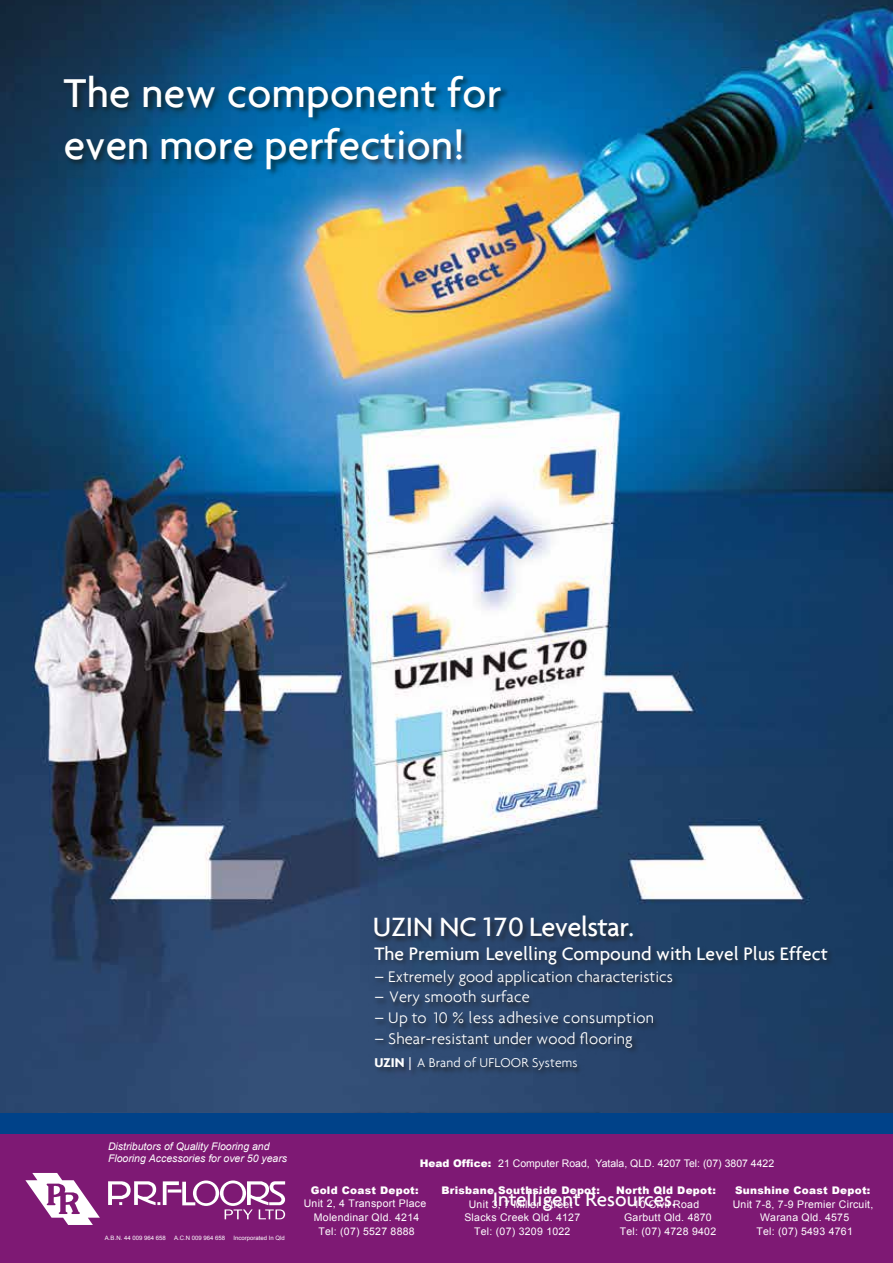
<style>
.page{position:relative;width:893px;height:1263px;background:#fff}
.page>*{position:absolute;margin:0;border:0;box-sizing:border-box;transform-origin:0 0}
.t1{font:500 43.5px/52.2px "Agenda";letter-spacing:.005em;color:#fff}
.t2{font:500 28.5px "Agenda";letter-spacing:-.025em;color:#fff}
.t3{font:500 21px "Agenda";color:#fff}
.t4{font:500 19.5px "Agenda";letter-spacing:.005em;color:#fff}
.t5{font:300 16.5px "Agenda";letter-spacing:.01em;color:#fff}
.t6{font:300 13.65px "Agenda";letter-spacing:.005em;color:#fff}
.t7{font:10.5px/13.5px "Arial";letter-spacing:.025em;color:#fff;text-align:center}
.t8{font:900 10.5px "Arial";letter-spacing:.025em;color:#fff}
.t9{font:italic 10.5px/12px "Arial";color:#fff}
.t10{font:10.5px "Arial";color:#fff}
.t11{font:6px "Arial";color:#fff}
.s1{font-weight:700}
.s2{font-weight:500}
.s3{font-weight:900}
</style>
<div class="page">
<img style="left:0;top:0;width:893px;height:1113px">
<img style="left:60px;top:68px;width:453px;height:113px">
<div style="left:0;top:1113px;width:893px;height:150px;background:#004289"></div>
<img style="left:369px;top:910px;width:484px;height:172px">
<div style="left:0;top:1134px;width:893px;height:129px;background:#7e1974"></div>
<svg style="left:108px;top:1180px;width:177px;height:39px"></svg>
<svg style="left:25px;top:1173px;width:75px;height:52px"></svg>
<h1 class="t1" style="left:64px;top:66px;width:439px">The new component for even more perfection!</h1>
<h2 class="t2" style="left:373px;top:910px;width:263px">UZIN NC 170 Levelstar.</h2>
<h3 class="t4" style="left:374px;top:941px;width:455px">The Premium Levelling Compound with Level Plus Effect</h3>
<h3 class="t5" style="left:374px;top:967px;width:300px">– Extremely good application characteristics</h3>
<h3 class="t5" style="left:374px;top:987px;width:157px">– Very smooth surface</h3>
<h3 class="t5" style="left:374px;top:1008px;width:281px">– Up to 10 % less adhesive consumption</h3>
<h3 class="t5" style="left:374px;top:1028px;width:260px">– Shear-resistant under wood flooring</h3>
<h3 class="t6" style="left:374px;top:1055px;width:205px"><span class="s1">UZIN</span> <span class="s2">|</span> A Brand of UFLOOR Systems</h3>
<p class="t9" style="left:108px;top:1140px;width:181px">Distributors of Quality Flooring and<br>Flooring Accessories for over 50 years</p>
<p class="t11" style="left:105px;top:1234px;width:62px">A.B.N. 44 009 964 658</p>
<p class="t11" style="left:174px;top:1234px;width:53px">A.C.N 009 964 658</p>
<p class="t11" style="left:233px;top:1234px;width:53px">Incorporated In Qld</p>
<p class="t10" style="left:420px;top:1156px;width:356px"><span class="s3">Head Office:</span> 21 Computer Road, Yatala, QLD. 4207 Tel: (07) 3807 4422</p>
<p class="t8" style="left:311px;top:1182px;width:110px">Gold Coast Depot:</p>
<p class="t7" style="left:304px;top:1197px;width:124px">Unit 2, 4 Transport Place<br>Molendinar Qld. 4214<br>Tel: (07) 5527 8888</p>
<h3 class="t3" style="left:493px;top:1171px;width:185px">Intelligent Resources.</h3>
<p class="t8" style="left:616px;top:1182px;width:101px">North Qld Depot:</p>
<p class="t7" style="left:620px;top:1197px;width:98px">10 Civil Road<br>Garbutt Qld. 4870<br>Tel: (07) 4728 9402</p>
<p class="t8" style="left:441px;top:1182px;width:160px">Brisbane Southside Depot:</p>
<p class="t7" style="left:464px;top:1197px;width:117px">Unit 3, 7 Miller Street<br>Slacks Creek Qld. 4127<br>Tel: (07) 3209 1022</p>
<h3 class="t3" style="left:493px;top:1187px;width:185px">Intelligent Resources.</h3>
<p class="t8" style="left:735px;top:1182px;width:137px">Sunshine Coast Depot:</p>
<p class="t7" style="left:733px;top:1197px;width:142px">Unit 7-8, 7-9 Premier Circuit,<br>Warana Qld. 4575<br>Tel: (07) 5493 4761</p>
</div>
